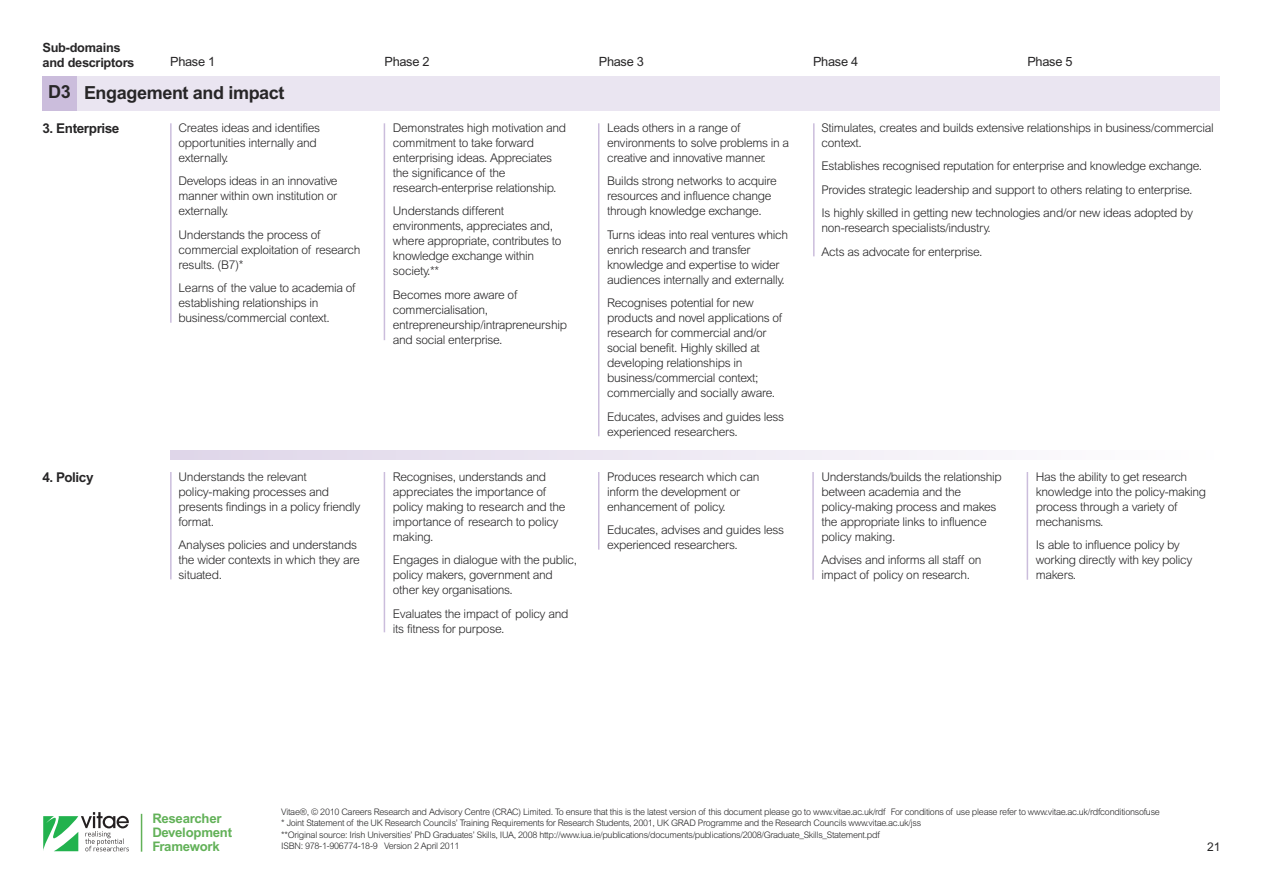
<style>
.page{position:relative;width:1263px;height:893px;background:#fff}
.page>*{position:absolute;margin:0;border:0;box-sizing:border-box;transform-origin:0 0}
.t1{font:700 18px "Arial";letter-spacing:-.02em;color:#272627}
.t2{font:700 13.5px "Arial";letter-spacing:-.03em;color:#272627}
.t3{font:700 13.2px/13.8px "Arial";letter-spacing:-.015em;color:#62b158}
.t4{font:12.75px "Arial";letter-spacing:-.02em;color:#272627}
.t5{font:700 12.75px/15px "Arial";letter-spacing:-.02em;color:#272627}
.t6{font:300 12px/15px "Arial";letter-spacing:-.025em;color:#272627}
.t7{font:12px "Arial";color:#272627}
.t8{font:300 9px/11.1px "Arial";letter-spacing:-.03em;color:#272627}
</style>
<div class="page">
<svg style="left:43px;top:812px;width:86px;height:39px"></svg>
<hr style="left:141px;top:814px;width:1px;height:38px;background:#62b158">
<div style="left:43px;top:77px;width:1177px;height:34px;background:#eae5f1"></div>
<div style="left:43px;top:77px;width:34px;height:34px;background:#cbbddc"></div>
<hr style="left:170px;top:472px;width:2px;height:107px;background:#cbbddc">
<hr style="left:384px;top:472px;width:1px;height:160px;background:#cbbddc">
<hr style="left:598px;top:472px;width:1px;height:78px;background:#cbbddc">
<hr style="left:1027px;top:472px;width:1px;height:108px;background:#cbbddc">
<hr style="left:812px;top:472px;width:2px;height:108px;background:#cbbddc">
<hr style="left:170px;top:123px;width:2px;height:200px;background:#cbbddc">
<hr style="left:384px;top:123px;width:1px;height:217px;background:#cbbddc">
<hr style="left:598px;top:123px;width:1px;height:313px;background:#cbbddc">
<hr style="left:813px;top:123px;width:1px;height:133px;background:#cbbddc">
<svg style="left:170px;top:451px;width:788px;height:8px"></svg>
<p class="t5" style="left:43px;top:41px;width:93px">Sub-domains and descriptors</p>
<p class="t4" style="left:170px;top:57px;width:47px">Phase 1</p>
<p class="t4" style="left:384px;top:57px;width:47px">Phase 2</p>
<p class="t4" style="left:599px;top:57px;width:47px">Phase 3</p>
<p class="t4" style="left:813px;top:57px;width:47px">Phase 4</p>
<p class="t4" style="left:1027px;top:57px;width:47px">Phase 5</p>
<h1 class="t1" style="left:84px;top:86px;width:202px">Engagement and impact</h1>
<h1 class="t1" style="left:48px;top:85px;width:24px">D3</h1>
<p class="t2" style="left:43px;top:123px;width:78px">3. Enterprise</p>
<p class="t2" style="left:43px;top:472px;width:52px">4. Policy</p>
<p class="t6" style="left:179px;top:121px;width:143px">Creates ideas and identifies opportunities internally and externally.</p>
<p class="t6" style="left:179px;top:175px;width:161px;text-align:justify">Develops ideas in an innovative manner within own institution or externally.</p>
<p class="t6" style="left:179px;top:228px;width:183px">Understands the process of commercial exploitation of research results. (B7)*</p>
<p class="t6" style="left:179px;top:282px;width:178px">Learns of the value to academia of establishing relationships in business/commercial context.</p>
<p class="t6" style="left:179px;top:470px;width:183px">Understands the relevant policy-making processes and presents findings in a policy friendly format.</p>
<p class="t6" style="left:179px;top:538px;width:183px">Analyses policies and understands the wider contexts in which they are situated.</p>
<p class="t6" style="left:393px;top:121px;width:175px">Demonstrates high motivation and commitment to take forward enterprising ideas. Appreciates the significance of the research-enterprise relationship.</p>
<p class="t6" style="left:393px;top:205px;width:170px">Understands different environments, appreciates and, where appropriate, contributes to knowledge exchange within society.**</p>
<p class="t6" style="left:393px;top:288px;width:176px">Becomes more aware of commercialisation, entrepreneurship/intrapreneurship and social enterprise.</p>
<p class="t6" style="left:393px;top:470px;width:174px">Recognises, understands and appreciates the importance of policy making to research and the importance of research to policy making.</p>
<p class="t6" style="left:393px;top:553px;width:186px">Engages in dialogue with the public, policy makers, government and other key organisations.</p>
<p class="t6" style="left:393px;top:607px;width:177px">Evaluates the impact of policy and its fitness for purpose.</p>
<p class="t6" style="left:607px;top:121px;width:183px">Leads others in a range of environments to solve problems in a creative and innovative manner.</p>
<p class="t6" style="left:607px;top:175px;width:171px">Builds strong networks to acquire resources and influence change through knowledge exchange.</p>
<p class="t6" style="left:607px;top:228px;width:182px">Turns ideas into real ventures which enrich research and transfer knowledge and expertise to wider audiences internally and externally.</p>
<p class="t6" style="left:607px;top:297px;width:176px">Recognises potential for new products and novel applications of research for commercial and/or social benefit. Highly skilled at developing relationships in business/commercial context; commercially and socially aware.</p>
<p class="t6" style="left:607px;top:410px;width:178px">Educates, advises and guides less experienced researchers.</p>
<p class="t6" style="left:607px;top:470px;width:154px">Produces research which can inform the development or enhancement of policy.</p>
<p class="t6" style="left:607px;top:523px;width:178px">Educates, advises and guides less experienced researchers.</p>
<p class="t6" style="left:821px;top:121px;width:394px">Stimulates, creates and builds extensive relationships in business/commercial context.</p>
<p class="t6" style="left:821px;top:156px;width:382px;line-height:23.5px">Establishes recognised reputation for enterprise and knowledge exchange.<br>Provides strategic leadership and support to others relating to enterprise.<br>Is highly skilled in getting new technologies and/or new ideas adopted by</p>
<p class="t6" style="left:821px;top:218px;width:171px;line-height:23.5px">non-research specialists/industry.<br>Acts as advocate for enterprise.</p>
<p class="t6" style="left:821px;top:470px;width:182px">Understands/builds the relationship between academia and the policy-making process and makes the appropriate links to influence policy making.</p>
<p class="t6" style="left:821px;top:553px;width:161px">Advises and informs all staff on impact of policy on research.</p>
<p class="t6" style="left:1036px;top:470px;width:172px">Has the ability to get research knowledge into the policy-making process through a variety of mechanisms.</p>
<p class="t6" style="left:1036px;top:538px;width:158px">Is able to influence policy by working directly with key policy makers.</p>
<p class="t3" style="left:152px;top:813px;width:81px">Researcher<br>Development<br>Framework</p>
<p class="t8" style="left:281px;top:807px;width:880px">Vitae®, © 2010 Careers Research and Advisory Centre (CRAC) Limited. To ensure that this is the latest version of this document please go to www.vitae.ac.uk/rdf For conditions of use please refer to www.vitae.ac.uk/rdfconditionsofuse * Joint Statement of the UK Research Councils’ Training Requirements for Research Students, 2001, UK GRAD Programme and the Research Councils www.vitae.ac.uk/jss<br>**Original source: Irish Universities’ PhD Graduates’ Skills, IUA, 2008 http://www.iua.ie/publications/documents/publications/2008/Graduate_Skills_Statement.pdf<br>ISBN: 978-1-906774-18-9 Version 2 April 2011</p>
<p class="t7" style="left:1207px;top:842px;width:15px">21</p>
</div>
